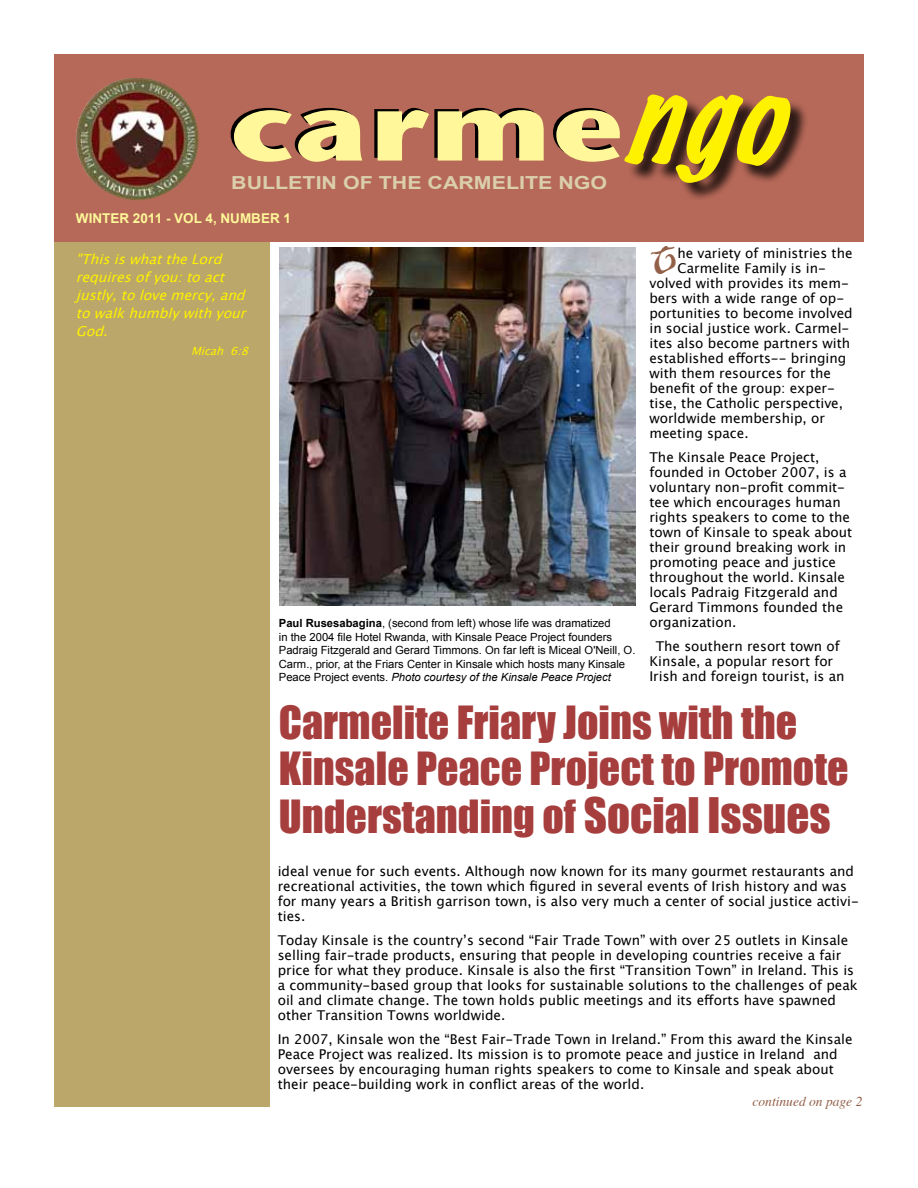
<style>
.page{position:relative;width:918px;height:1188px;background:#fff}
.page>*{position:absolute;margin:0;border:0;box-sizing:border-box;transform-origin:0 0}
.t1{font:italic expanded 111.15px "Marker Felt";color:#fff200;scale:.88 1}
.t2{font:700 97.5px "Stone Sans ITC";color:#000;scale:1.26 1}
.t3{font:42px/47.2px "Impact";color:#a63e3d}
.t4{font:32.7px "Cowboy Caxton";color:#925f47}
.t5{font:700 18px "Arial";color:#daceab;scale:1.19 1}
.t6{font:italic 13.65px/18px "Lucida Grande";color:#fff200}
.t7{font:13.5px/15px "Lucida Grande";color:#000}
.t8{font:700 13.5px "Arial";color:#fff799}
.t9{font:italic 13.5px "Times";color:#925f47}
.t10{font:11.25px/13.5px "Arial";color:#000}
.t11{font:italic 11.25px "Lucida Grande";color:#fff200}
.s1{font-weight:700}
.s2{font-style:italic}
.s3{font-size:45px}
</style>
<div class="page">
<div style="left:54px;top:241px;width:216px;height:866px;background:#baa769"></div>
<div style="left:54px;top:54px;width:810px;height:187px;background:#b66958"></div>
<img style="left:76px;top:78px;width:123px;height:122px">
<div style="left:626px;top:97px;width:182px;height:104px;background:#000;opacity:.75"></div>
<img style="left:279px;top:247px;width:357px;height:359px">
<h1 class="t1" style="left:623px;top:37px;width:238px">ngo</h1>
<h2 class="t2" style="left:227px;top:37px;width:315px">carme</h2>
<h3 class="t5" style="left:231px;top:170px;width:318px">BULLETIN OF THE CARMELITE NGO</h3>
<p class="t8" style="left:76px;top:209px;width:217px">WINTER 2011 - VOL 4, NUMBER 1</p>
<p class="t6" style="left:76px;top:250px;width:178px">"ThisiswhattheLord requiresofyou:toact justly,tolovemercy,and towalkhumblywithyour<br>God.</p>
<p class="t11" style="left:191px;top:345px;width:64px">Micah 6:8</p>
<p class="t10" style="left:279px;top:617px;width:358px"><span class="s1">Paul Rusesabagina</span>, (second from left) whose life was dramatized<br>in the 2004 file Hotel Rwanda, with Kinsale Peace Project founders Padraig Fitzgerald and Gerard Timmons. On far left is Miceal O'Neill, O.<br>Carm., prior, at the Friars Center in Kinsale which hosts many Kinsale Peace Project events. <span class="s2">Photo courtesy of the Kinsale Peace Project</span></p>
<h3 class="t4" style="left:649px;top:240px;width:29px">T</h3>
<p class="t7" style="left:677px;top:246px;width:177px">he variety of ministries the</p>
<p class="t7" style="left:677px;top:261px;width:150px">Carmelite Family is in-</p>
<p class="t7" style="left:649px;top:276px;width:201px">volved with provides its mem-</p>
<p class="t7" style="left:649px;top:291px;width:196px">bers with a wide range of op-</p>
<p class="t7" style="left:649px;top:306px;width:205px">portunities to become involved</p>
<p class="t7" style="left:649px;top:321px;width:202px">in social justice work. Carmel-</p>
<p class="t7" style="left:649px;top:336px;width:202px">ites also become partners with</p>
<p class="t7" style="left:649px;top:351px;width:198px">established efforts-- bringing</p>
<p class="t7" style="left:649px;top:366px;width:183px">with them resources for the</p>
<p class="t7" style="left:649px;top:381px;width:187px">benefit of the group: exper-</p>
<p class="t7" style="left:649px;top:396px;width:195px">tise, the Catholic perspective,</p>
<p class="t7" style="left:649px;top:411px;width:177px">worldwide membership, or</p>
<p class="t7" style="left:649px;top:426px;width:101px">meeting space.</p>
<p class="t7" style="left:649px;top:450px;width:204px">The Kinsale Peace Project, founded in October 2007, is a voluntary non-profit commit&shy;tee which encourages human rights speakers to come to the town of Kinsale to speak about their ground breaking work in promoting peace and justice throughout the world. Kinsale locals Padraig Fitzgerald and<br>Gerard Timmons founded the organization.</p>
<p class="t7" style="left:649px;top:639px;width:197px;text-indent:6px">The southern resort town of<br>Kinsale, a popular resort for<br>Irish and foreign tourist, is an</p>
<h3 class="t3" style="left:279px;top:697px;width:571px">Carmelite Friary Joins with the<br>Kinsale Peace Project to Promote<br>Understanding of <span class="s3">Social Issues</span></h3>
<p class="t7" style="left:278px;top:864px;width:583px">ideal venue for such events. Although now known for its many gourmet restaurants and recreational activities, the town which figured in several events of Irish history and was for many years a British garrison town, is also very much a center of social justice activi&shy;ties.</p>
<p class="t7" style="left:278px;top:933px;width:582px">Today Kinsale is the country’s second “Fair Trade Town” with over 25 outlets in Kinsale selling fair-trade products, ensuring that people in developing countries receive a fair price for what they produce. Kinsale is also the first “Transition Town” in Ireland. This is a community-based group that looks for sustainable solutions to the challenges of peak oil and climate change. The town holds public meetings and its efforts have spawned other Transition Towns worldwide.</p>
<p class="t7" style="left:278px;top:1032px;width:576px">In 2007, Kinsale won the “Best Fair-Trade Town in Ireland.” From this award the Kinsale Peace Project was realized. Its mission is to promote peace and justice in Ireland and oversees by encouraging human rights speakers to come to Kinsale and speak about their peace-building work in conflict areas of the world.</p>
<p class="t9" style="left:753px;top:1090px;width:111px">continued on page 2</p>
</div>
